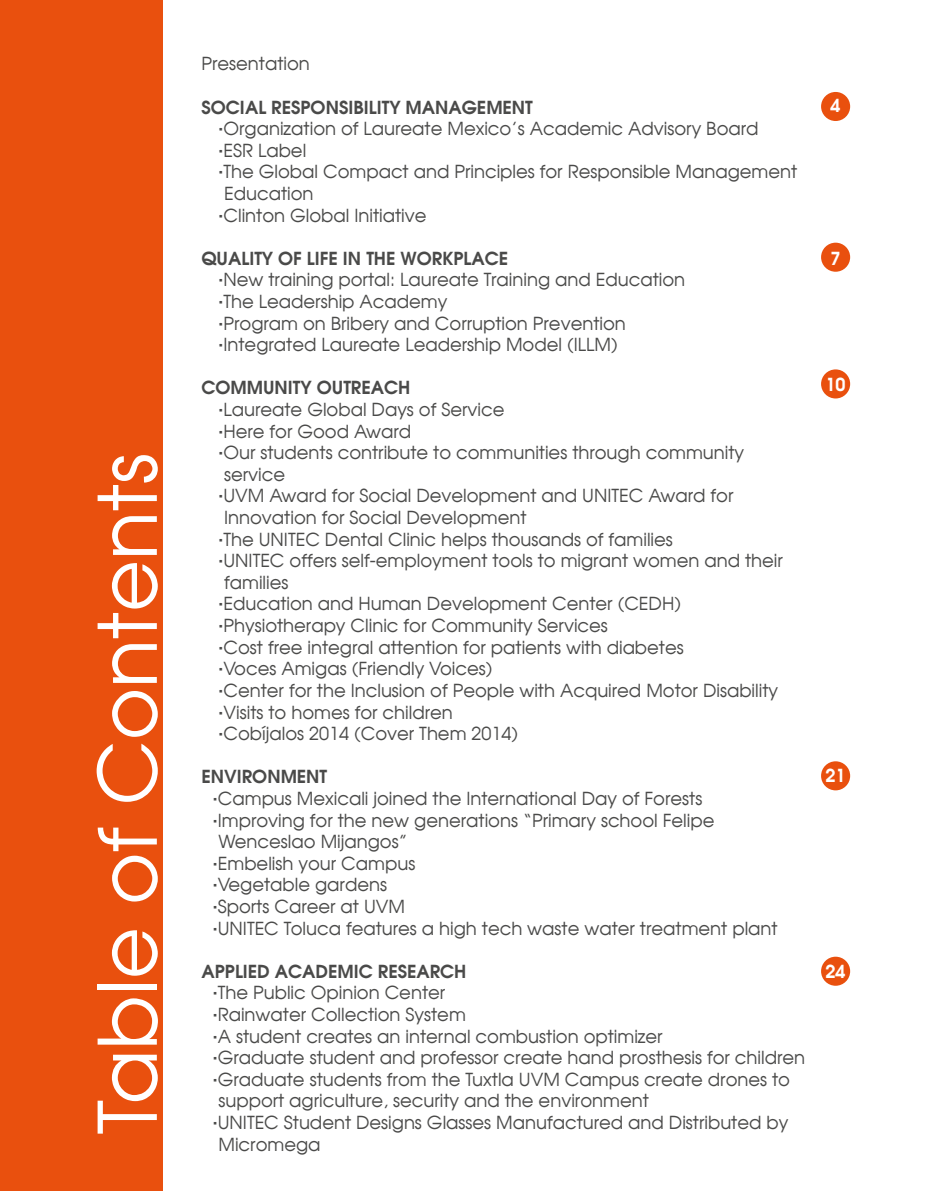
<style>
.page{position:relative;width:925px;height:1191px;background:#fff}
.page>*{position:absolute;margin:0;border:0;box-sizing:border-box;transform-origin:0 0}
.t1{font:80px "Avalon Plain";color:#fff}
.t2{font:18px/21.6px "Avalon Plain";color:#4a4a49}
.t3{font:700 18px "Avalon";color:#4a4a49}
.t4{font:700 18px "Avalon";color:#fff}
.s1{font-family:"Avalon";font-weight:700}
</style>
<div class="page">
<div style="left:0;top:0;width:163px;height:1191px;background:#e9500e"></div>
<div style="left:820px;top:92px;width:29px;height:29px;background:#e9500e;border-radius:50%"></div>
<div style="left:820px;top:243px;width:29px;height:29px;background:#e9500e;border-radius:50%"></div>
<div style="left:820px;top:369px;width:29px;height:29px;background:#e9500e;border-radius:50%"></div>
<div style="left:820px;top:761px;width:29px;height:29px;background:#e9500e;border-radius:50%"></div>
<div style="left:820px;top:956px;width:29px;height:29px;background:#e9500e;border-radius:50%"></div>
<h1 class="t1" style="left:78px;top:1134px;width:683px;rotate:-90deg">Table of Contents</h1>
<p class="t2" style="left:201px;top:53px;width:110px">Presentation</p>
<p class="t3" style="left:201px;top:95px;width:333px">SOCIAL RESPONSIBILITY MANAGEMENT</p>
<p class="t2" style="left:218px;top:117px;width:541px"><span class="s1">·</span>Organization of Laureate Mexico’s Academic Advisory Board</p>
<p class="t2" style="left:218px;top:139px;width:89px">·ESR Label</p>
<p class="t2" style="left:218px;top:161px;width:580px">·The Global Compact and Principles for Responsible Management</p>
<p class="t2" style="left:224px;top:182px;width:91px">Education</p>
<p class="t2" style="left:218px;top:204px;width:209px">·Clinton Global Initiative</p>
<p class="t3" style="left:201px;top:246px;width:308px">QUALITY OF LIFE IN THE WORKPLACE</p>
<p class="t2" style="left:218px;top:269px;width:468px">·New training portal: Laureate Training and Education ·The Leadership Academy<br>·Program on Bribery and Corruption Prevention ·Integrated Laureate Leadership Model (ILLM)</p>
<p class="t3" style="left:201px;top:375px;width:210px">COMMUNITY OUTREACH</p>
<p class="t2" style="left:218px;top:398px;width:287px">·Laureate Global Days of Service</p>
<p class="t2" style="left:218px;top:420px;width:194px">·Here for Good Award</p>
<p class="t2" style="left:218px;top:441px;width:527px">·Our students contribute to communities through community</p>
<p class="t2" style="left:224px;top:463px;width:63px">service</p>
<p class="t2" style="left:218px;top:485px;width:516px">·UVM Award for Social Development and UNITEC Award for</p>
<p class="t2" style="left:224px;top:506px;width:304px">Innovation for Social Development</p>
<p class="t2" style="left:218px;top:528px;width:456px">·The UNITEC Dental Clinic helps thousands of families</p>
<p class="t2" style="left:218px;top:549px;width:565px">·UNITEC offers self-employment tools to migrant women and their</p>
<p class="t2" style="left:224px;top:571px;width:66px">families</p>
<p class="t2" style="left:218px;top:593px;width:464px">·Education and Human Development Center (CEDH)</p>
<p class="t2" style="left:218px;top:614px;width:391px">·Physiotherapy Clinic for Community Services</p>
<p class="t2" style="left:218px;top:636px;width:466px">·Cost free integral attention for patients with diabetes</p>
<p class="t2" style="left:218px;top:657px;width:275px">·Voces Amigas (Friendly Voices)</p>
<p class="t2" style="left:218px;top:679px;width:561px">·Center for the Inclusion of People with Acquired Motor Disability</p>
<p class="t2" style="left:218px;top:701px;width:236px">·Visits to homes for children</p>
<p class="t2" style="left:218px;top:722px;width:301px">·Cobíjalos 2014 (Cover Them 2014)</p>
<p class="t3" style="left:201px;top:764px;width:127px">ENVIRONMENT</p>
<p class="t2" style="left:213px;top:787px;width:491px">·Campus Mexicali joined the International Day of Forests</p>
<p class="t2" style="left:213px;top:809px;width:503px">·Improving for the new generations “Primary school Felipe</p>
<p class="t2" style="left:218px;top:830px;width:190px">Wenceslao Mijangos”</p>
<p class="t2" style="left:213px;top:852px;width:204px">·Embelish your Campus</p>
<p class="t2" style="left:213px;top:873px;width:176px">·Vegetable gardens</p>
<p class="t2" style="left:213px;top:895px;width:194px">·Sports Career at UVM</p>
<p class="t2" style="left:213px;top:917px;width:566px">·UNITEC Toluca features a high tech waste water treatment plant</p>
<p class="t3" style="left:201px;top:959px;width:266px">APPLIED ACADEMIC RESEARCH</p>
<p class="t2" style="left:213px;top:981px;width:234px">·The Public Opinion Center</p>
<p class="t2" style="left:213px;top:1003px;width:254px">·Rainwater Collection System</p>
<p class="t2" style="left:213px;top:1025px;width:451px">·A student creates an internal combustion optimizer</p>
<p class="t2" style="left:213px;top:1046px;width:593px">·Graduate student and professor create hand prosthesis for children</p>
<p class="t2" style="left:213px;top:1068px;width:578px">·Graduate students from the Tuxtla UVM Campus create drones to</p>
<p class="t2" style="left:218px;top:1089px;width:431px">support agriculture, security and the environment</p>
<p class="t2" style="left:213px;top:1111px;width:577px">·UNITEC Student Designs Glasses Manufactured and Distributed by</p>
<p class="t2" style="left:218px;top:1133px;width:103px">Micromega</p>
<p class="t4" style="left:830px;top:94px;width:12px">4</p>
<p class="t4" style="left:830px;top:246px;width:12px">7</p>
<p class="t4" style="left:825px;top:372px;width:22px">10</p>
<p class="t4" style="left:825px;top:763px;width:22px">21</p>
<p class="t4" style="left:825px;top:958px;width:22px">24</p>
</div>
